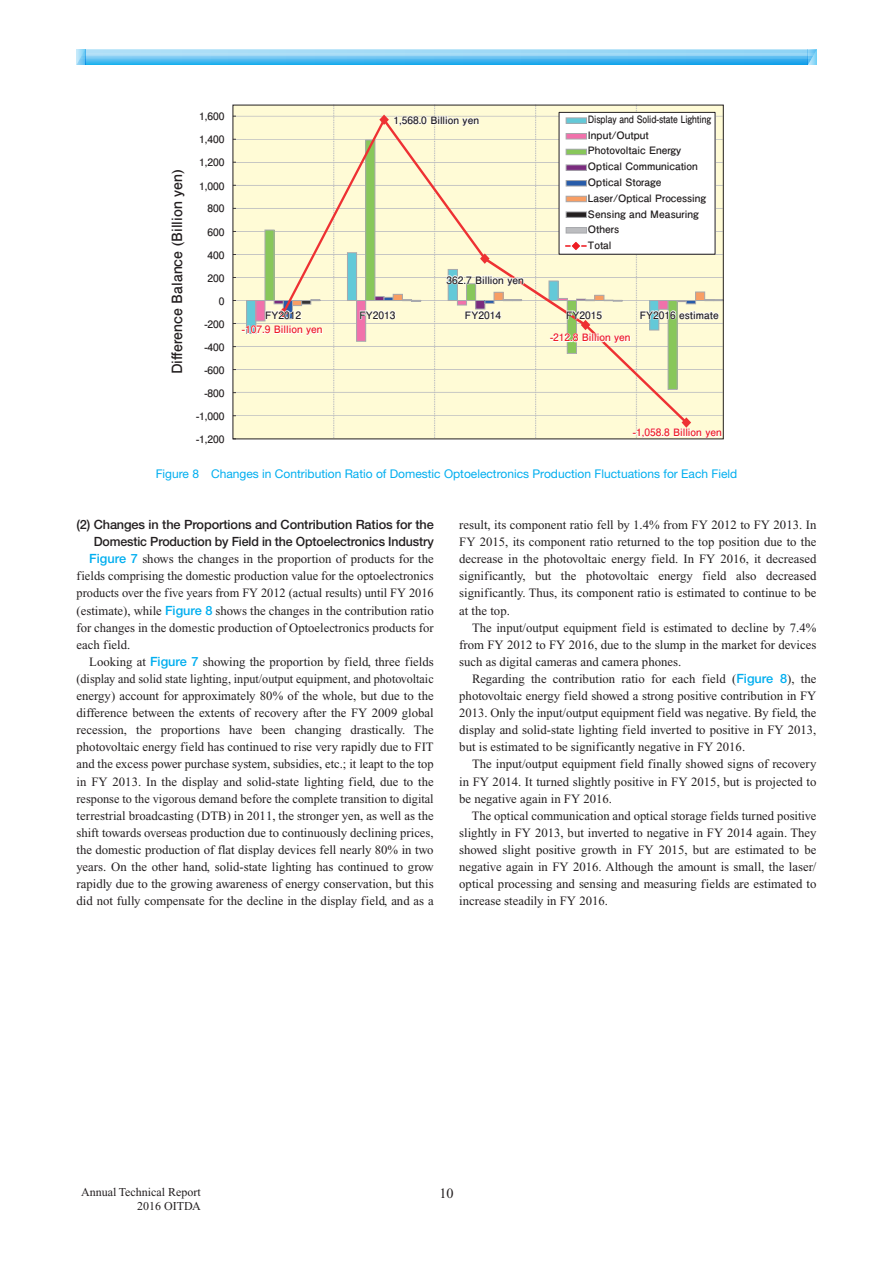
<style>
.page{position:relative;width:893px;height:1263px;background:#fff}
.page>*{position:absolute;margin:0;border:0;box-sizing:border-box;transform-origin:0 0}
.t1{font:14.25px "Times New Roman";color:#231f20}
.t2{font:700 14.1px "Futo Go B101 Pr 6";color:#231f20}
.t3{font:12.75px/17.1px "Times New Roman";color:#231f20;text-align:justify}
.t4{font:500 12.75px/17.1px "Helvetica Neue LT Std";letter-spacing:-.01em;color:#231f20;text-align:right}
.t5{font:12px "Helvetica Neue LT Std";color:#00aeef}
.t6{font:12px "Times New Roman";color:#231f20}
.t7{font:700 10.2px/15.8px "Futo Go B101 Pr 6";color:#231f20;scale:.84 1}
.t8{font:700 10.2px "Futo Go B101 Pr 6";color:#231f20}
.t9{font:700 10.2px "Futo Go B101 Pr 6";color:#ee1d23}
.s1{font-family:"Helvetica Neue LT Std";font-weight:500;color:#00aeef}
</style>
<div class="page">
<svg style="left:77px;top:50px;width:8px;height:15px"></svg>
<svg style="left:808px;top:50px;width:8px;height:15px"></svg>
<svg style="left:85px;top:50px;width:723px;height:15px;background:#6ac4f1"></svg>
<div style="left:233px;top:105px;width:490px;height:334px;background:#fffbd6"></div>
<hr style="left:233px;top:415px;width:490px;height:1px;background:#bcbdc0">
<hr style="left:233px;top:392px;width:490px;height:1px;background:#bcbdc0">
<hr style="left:233px;top:369px;width:490px;height:1px;background:#bcbdc0">
<hr style="left:233px;top:346px;width:490px;height:1px;background:#bcbdc0">
<hr style="left:233px;top:323px;width:490px;height:1px;background:#bcbdc0">
<hr style="left:233px;top:277px;width:490px;height:1px;background:#bcbdc0">
<hr style="left:233px;top:254px;width:490px;height:1px;background:#bcbdc0">
<hr style="left:233px;top:231px;width:490px;height:1px;background:#bcbdc0">
<hr style="left:233px;top:208px;width:490px;height:1px;background:#bcbdc0">
<hr style="left:233px;top:185px;width:490px;height:1px;background:#bcbdc0">
<hr style="left:233px;top:162px;width:490px;height:1px;background:#bcbdc0">
<hr style="left:233px;top:116px;width:490px;height:1px;background:#bcbdc0">
<hr style="left:233px;top:139px;width:490px;height:1px;background:#bcbdc0">
<svg style="left:333px;top:107px;width:304px;height:330px"></svg>
<div style="left:559px;top:112px;width:156px;height:142px;background:#fff"></div>
<div style="left:559px;top:112px;width:156px;height:143px;border:1px solid #231f20"></div>
<div style="left:566px;top:118px;width:21px;height:6px;border:1px solid #a8a9ad"></div>
<div style="left:265px;top:230px;width:9px;height:70px;background:#88c75a"></div>
<div style="left:265px;top:230px;width:9px;height:71px;border:1px solid #a8a9ad"></div>
<div style="left:686px;top:300px;width:10px;height:4px;border:1px solid #a8a9ad"></div>
<div style="left:696px;top:292px;width:9px;height:8px;background:#f89e64"></div>
<div style="left:695px;top:292px;width:10px;height:9px;border:1px solid #a8a9ad"></div>
<svg style="left:704px;top:299px;width:18px;height:3px"></svg>
<svg style="left:282px;top:119px;width:406px;height:305px"></svg>
<svg style="left:480px;top:253px;width:10px;height:11px"></svg>
<svg style="left:234px;top:299px;width:89px;height:37px"></svg>
<svg style="left:632px;top:417px;width:90px;height:20px"></svg>
<svg style="left:445px;top:275px;width:79px;height:11px"></svg>
<svg style="left:379px;top:114px;width:101px;height:13px"></svg>
<svg style="left:359px;top:309px;width:37px;height:11px"></svg>
<svg style="left:465px;top:298px;width:58px;height:22px"></svg>
<svg style="left:550px;top:309px;width:81px;height:35px"></svg>
<svg style="left:639px;top:309px;width:80px;height:12px"></svg>
<p class="t2" style="left:165px;top:374px;width:206px;rotate:-90deg">Difference Balance (Billion yen)</p>
<p class="t8" style="left:199px;top:108px;width:27px">1,600</p>
<p class="t8" style="left:199px;top:131px;width:27px">1,400</p>
<p class="t8" style="left:199px;top:154px;width:27px">1,200</p>
<p class="t8" style="left:199px;top:177px;width:27px">1,000</p>
<p class="t8" style="left:208px;top:200px;width:19px">800</p>
<p class="t8" style="left:208px;top:223px;width:19px">600</p>
<p class="t8" style="left:208px;top:247px;width:19px">400</p>
<p class="t8" style="left:208px;top:270px;width:19px">200</p>
<p class="t8" style="left:219px;top:293px;width:7px">0</p>
<p class="t8" style="left:204px;top:316px;width:22px">-200</p>
<p class="t8" style="left:204px;top:339px;width:22px">-400</p>
<p class="t8" style="left:204px;top:362px;width:22px">-600</p>
<p class="t8" style="left:204px;top:385px;width:22px">-800</p>
<p class="t8" style="left:196px;top:408px;width:30px">-1,000</p>
<p class="t8" style="left:196px;top:431px;width:30px">-1,200</p>
<p class="t8" style="left:265px;top:307px;width:38px">FY2012</p>
<p class="t9" style="left:242px;top:321px;width:82px">-107.9 Billion yen</p>
<p class="t8" style="left:393px;top:112px;width:87px">1,568.0 Billion yen</p>
<p class="t8" style="left:446px;top:272px;width:79px">362.7 Billion yen</p>
<p class="t7" style="left:588px;top:111px;width:148px">Display and Solid-state Lighting<br>Input/Output<br>Photovoltaic Energy<br>Optical Communication<br>Optical Storage<br>Laser/Optical Processing<br>Sensing and Measuring<br>Others<br>Total</p>
<p class="t8" style="left:359px;top:307px;width:38px">FY2013</p>
<p class="t8" style="left:465px;top:307px;width:38px">FY2014</p>
<p class="t8" style="left:566px;top:307px;width:38px">FY2015</p>
<p class="t8" style="left:640px;top:307px;width:80px">FY2016 estimate</p>
<p class="t9" style="left:550px;top:329px;width:82px">-212.8 Billion yen</p>
<p class="t9" style="left:633px;top:424px;width:90px">-1,058.8 Billion yen</p>
<p class="t5" style="left:156px;top:466px;width:583px">Figure 8 Changes in Contribution Ratio of Domestic Optoelectronics Production Fluctuations for Each Field</p>
<p class="t4" style="left:77px;top:516px;width:359px">(2) Changes in the Proportions and Contribution Ratios for the<br>Domestic Production by Field in the Optoelectronics Industry</p>
<p class="t3" style="left:77px;top:550px;width:359px;text-indent:13px"><span class="s1">Figure 7</span> shows the changes in the proportion of products for the fields comprising the domestic production value for the optoelectronics products over the five years from FY 2012 (actual results) until FY 2016 (estimate), while <span class="s1">Figure 8</span> shows the changes in the contribution ratio for changes in the domestic production of Optoelectronics products for each field.</p>
<p class="t3" style="left:77px;top:653px;width:359px;text-indent:13px">Looking at <span class="s1">Figure 7</span> showing the proportion by field, three fields (display and solid state lighting, input/output equipment, and photovoltaic energy) account for approximately 80% of the whole, but due to the difference between the extents of recovery after the FY 2009 global recession, the proportions have been changing drastically. The photovoltaic energy field has continued to rise very rapidly due to FIT and the excess power purchase system, subsidies, etc.; it leapt to the top in FY 2013. In the display and solid-state lighting field, due to the response to the vigorous demand before the complete transition to digital terrestrial broadcasting (DTB) in 2011, the stronger yen, as well as the shift towards overseas production due to continuously declining prices, the domestic production of flat display devices fell nearly 80% in two years. On the other hand, solid-state lighting has continued to grow rapidly due to the growing awareness of energy conservation, but this did not fully compensate for the decline in the display field, and as a</p>
<p class="t3" style="left:459px;top:516px;width:359px">result, its component ratio fell by 1.4% from FY 2012 to FY 2013. In FY 2015, its component ratio returned to the top position due to the decrease in the photovoltaic energy field. In FY 2016, it decreased significantly, but the photovoltaic energy field also decreased significantly. Thus, its component ratio is estimated to continue to be at the top.</p>
<p class="t3" style="left:459px;top:619px;width:359px;text-indent:13px">The input/output equipment field is estimated to decline by 7.4% from FY 2012 to FY 2016, due to the slump in the market for devices such as digital cameras and camera phones.</p>
<p class="t3" style="left:459px;top:670px;width:359px;text-indent:13px">Regarding the contribution ratio for each field (<span class="s1">Figure 8</span>), the photovoltaic energy field showed a strong positive contribution in FY 2013. Only the input/output equipment field was negative. By field, the display and solid-state lighting field inverted to positive in FY 2013, but is estimated to be significantly negative in FY 2016.</p>
<p class="t3" style="left:459px;top:756px;width:359px;text-indent:13px">The input/output equipment field finally showed signs of recovery in FY 2014. It turned slightly positive in FY 2015, but is projected to be negative again in FY 2016.</p>
<p class="t3" style="left:459px;top:807px;width:359px;text-indent:13px">The optical communication and optical storage fields turned positive slightly in FY 2013, but inverted to negative in FY 2014 again. They showed slight positive growth in FY 2015, but are estimated to be negative again in FY 2016. Although the amount is small, the laser/ optical processing and sensing and measuring fields are estimated to increase steadily in FY 2016.</p>
<p class="t6" style="left:81px;top:1185px;width:121px">Annual Technical Report</p>
<p class="t1" style="left:439px;top:1185px;width:16px">10</p>
<p class="t6" style="left:137px;top:1199px;width:65px">2016 OITDA</p>
</div>
